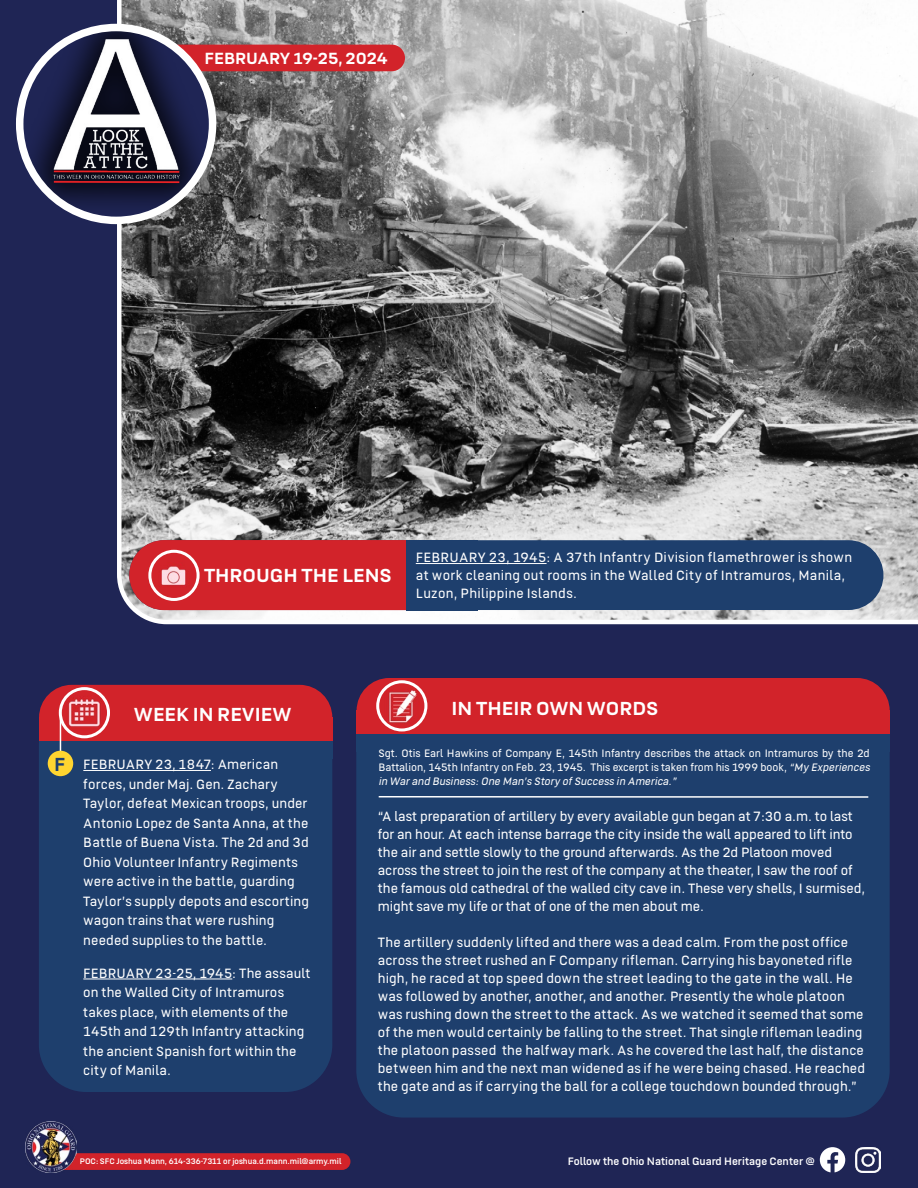
<style>
.page{position:relative;width:918px;height:1188px;background:#1f2555}
.page>*{position:absolute;margin:0;border:0;box-sizing:border-box;transform-origin:0 0}
.t1{font:700 21px "US Army";color:#fff}
.t2{font:700 21px "US Army";color:#1e3f6d}
.t3{font:700 18px "US Army";color:#fff}
.t4{font:300 15px/18px "US Army";letter-spacing:.005em;color:#fff}
.t5{font:300 12px/14.4px "US Army";color:#fff}
.t6{font:12px "US Army";color:#fff}
.t7{font:9px "US Army";color:#fff}
.s1{font-style:italic}
</style>
<div class="page">
<div style="left:356px;top:692px;width:534px;height:426px;background:#1e3f6d;border-radius:47px"></div>
<div style="left:357px;top:678px;width:533px;height:65px;background:#d2232a;border-radius:33px"></div>
<div style="left:356px;top:710px;width:534px;height:26px;background:#d2232a"></div>
<div style="left:356px;top:734px;width:534px;height:18px;background:#1e3f6d"></div>
<img style="left:378px;top:682px;width:48px;height:48px;border-radius:24px">
<div style="left:376px;top:680px;width:51px;height:51px;border:3px solid #fff;border-radius:50%"></div>
<hr style="left:379px;top:796px;width:489px;height:2px;background:#fff">
<div style="left:39px;top:698px;width:293px;height:394px;background:#1e3f6d;border-radius:47px"></div>
<div style="left:39px;top:685px;width:293px;height:65px;background:#d2232a;border-radius:33px"></div>
<div style="left:39px;top:717px;width:293px;height:26px;background:#d2232a"></div>
<div style="left:39px;top:741px;width:293px;height:17px;background:#1e3f6d"></div>
<img style="left:60px;top:689px;width:49px;height:48px;border-radius:24px">
<div style="left:59px;top:687px;width:51px;height:51px;border:3px solid #fff;border-radius:50%"></div>
<hr style="left:60px;top:715px;width:1px;height:50px;background:#fff">
<div style="left:48px;top:751px;width:25px;height:25px;background:#ffd530;border-radius:50%"></div>
<hr style="left:83px;top:770px;width:128px;height:1px;background:#fff">
<hr style="left:83px;top:978px;width:149px;height:1px;background:#fff">
<svg style="left:117px;top:0;width:801px;height:624px;background:#898989"></svg>
<div style="left:129px;top:540px;width:754px;height:70px;background:#1e3f6d;border-radius:35px"></div>
<div style="left:129px;top:540px;width:348px;height:70px;background:#d2232a;border-radius:35px"></div>
<div style="left:406px;top:540px;width:72px;height:70px;background:#1e3f6d"></div>
<img style="left:151px;top:553px;width:46px;height:46px">
<div style="left:148px;top:550px;width:52px;height:51px;border:3px solid #fff;border-radius:50%"></div>
<hr style="left:416px;top:563px;width:131px;height:1px;background:#fff">
<div style="left:98px;top:45px;width:307px;height:26px;background:#d2232a;border-radius:13px"></div>
<div style="left:20px;top:28px;width:193px;height:191px;background:#000;opacity:.75"></div>
<img style="left:49px;top:29px;width:133px;height:191px">
<div style="left:16px;top:24px;width:200px;height:200px;border:8px solid #fff;border-radius:50%"></div>
<div style="left:48px;top:1153px;width:302px;height:17px;background:#d2232a;border-radius:8px"></div>
<img style="left:25px;top:1122px;width:51px;height:50px">
<svg style="left:820px;top:1147px;width:25px;height:25px"></svg>
<img style="left:855px;top:1147px;width:26px;height:25px">
<p class="t3" style="left:205px;top:48px;width:185px">FEBRUARY 19-25, 2024</p>
<p class="t1" style="left:204px;top:564px;width:189px">THROUGH THE LENS</p>
<p class="t4" style="left:416px;top:549px;width:438px">FEBRUARY 23, 1945: A 37th Infantry Division flamethrower is shown at work cleaning out rooms in the Walled City of Intramuros, Manila,<br>Luzon, Philippine Islands.</p>
<p class="t1" style="left:134px;top:703px;width:159px">WEEK IN REVIEW</p>
<p class="t1" style="left:452px;top:697px;width:208px">IN THEIR OWN WORDS</p>
<p class="t2" style="left:54px;top:753px;width:13px">F</p>
<p class="t4" style="left:83px;top:755px;width:227px;line-height:19.5px">FEBRUARY 23, 1847: American forces, under Maj. Gen. Zachary Taylor, defeat Mexican troops, under Antonio Lopez de Santa Anna, at the Battle of Buena Vista. The 2d and 3d Ohio Volunteer Infantry Regiments were active in the battle, guarding Taylor’s supply depots and escorting wagon trains that were rushing needed supplies to the battle.</p>
<p class="t4" style="left:83px;top:963px;width:229px;line-height:19.5px">FEBRUARY 23-25, 1945: The assault on the Walled City of Intramuros takes place, with elements of the<br>145th and 129th Infantry attacking the ancient Spanish fort within the city of Manila.</p>
<p class="t5" style="left:378px;top:746px;width:495px">Sgt. Otis Earl Hawkins of Company E, 145th Infantry describes the attack on Intramuros by the 2d<br>Battalion, 145th Infantry on Feb. 23, 1945. This excerpt is taken from his 1999 book, <span class="s1">“My Experiences in Warand Business:One Man’s Story ofSuccess in America.”</span></p>
<p class="t4" style="left:378px;top:807px;width:489px">“A last preparation of artillery by every available gun began at 7:30 a.m. to last for an hour. At each intense barrage the city inside the wall appeared to lift into the air and settle slowly to the ground afterwards. As the 2d Platoon moved across the street to join the rest of the company at the theater, I saw the roof of the famous old cathedral of the walled city cave in. These very shells, I surmised, might save my life or that of one of the men about me.</p>
<p class="t4" style="left:378px;top:933px;width:489px">The artillery suddenly lifted and there was a dead calm. From the post office across the street rushed an F Company rifleman. Carrying his bayoneted rifle high, he raced at top speed down the street leading to the gate in the wall. He was followed by another, another, and another. Presently the whole platoon was rushing down the street to the attack. As we watched it seemed that some of the men would certainly be falling to the street. That single rifleman leading the platoon passed the halfway mark. As he covered the last half, the distance between him and the next man widened as if he were being chased. He reached the gate and as if carrying the ball for a college touchdown bounded through.”</p>
<p class="t7" style="left:80px;top:1157px;width:263px">POC: SFC Joshua Mann, 614-336-7311 or joshua.d.mann.mil@army.mil</p>
<p class="t6" style="left:568px;top:1155px;width:248px">Follow the Ohio National Guard Heritage Center @</p>
</div>
